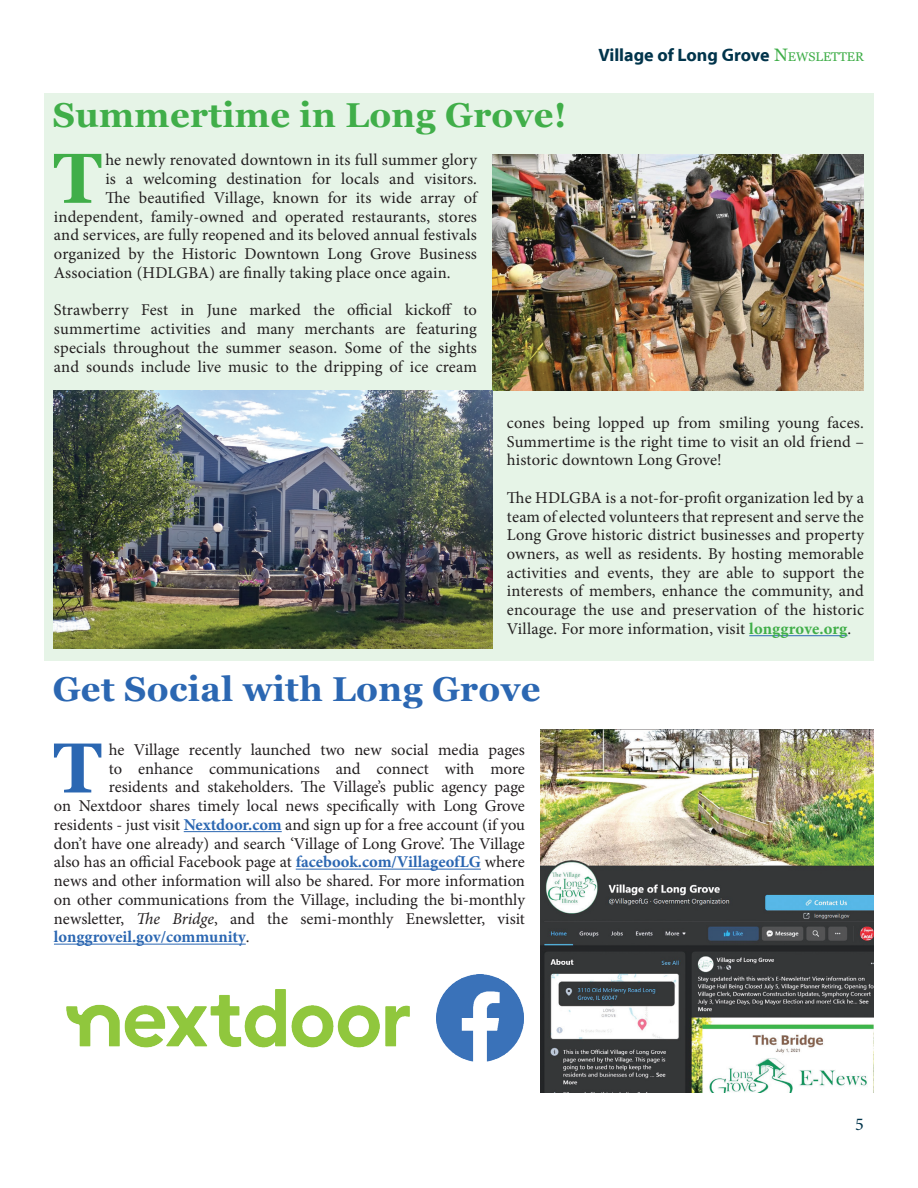
<style>
.page{position:relative;width:918px;height:1188px;background:#fff}
.page>*{position:absolute;margin:0;border:0;box-sizing:border-box;transform-origin:0 0}
.t1{font:700 70.65px "Georgia";color:#40ae49}
.t2{font:700 70.65px "Georgia";color:#2b67b2}
.t3{font:700 34.5px "Georgia";letter-spacing:.01em;color:#40ae49}
.t4{font:700 34.5px "Georgia";letter-spacing:.01em;color:#2b67b2}
.t5{font:700 18px "Myriad Pro";color:#00344b}
.t6{font:18px "Minion Pro";color:#00344b}
.t7{font:16.5px/18.8px "Minion Pro";color:#231f20;text-align:justify}
.t8{font:700 16.5px "Minion Pro";letter-spacing:-.005em;color:#2b67b2}
.s1{font-family:"Georgia";font-weight:400;color:#40ae49}
.s2{font-family:"Georgia";font-weight:400;font-size:12.6px;color:#40ae49}
.s3{font-weight:700;color:#40ae49}
.s4{font-weight:700;color:#2b67b2}
.s5{font-style:italic}
.s6{font-weight:400;color:#231f20}
</style>
<div class="page">
<div style="left:44px;top:94px;width:830px;height:567px;background:#e6f4e7"></div>
<hr style="left:749px;top:635px;width:99px;height:1px;background:#2b67b2">
<img style="left:492px;top:155px;width:372px;height:236px">
<img style="left:54px;top:391px;width:438px;height:258px">
<hr style="left:184px;top:831px;width:98px;height:1px;background:#2b67b2">
<hr style="left:296px;top:869px;width:185px;height:1px;background:#2b67b2">
<hr style="left:54px;top:944px;width:192px;height:1px;background:#2b67b2">
<img style="left:541px;top:729px;width:333px;height:363px">
<img style="left:66px;top:989px;width:344px;height:59px">
<img style="left:437px;top:974px;width:87px;height:87px">
<p class="t3" style="left:53px;top:89px;width:516px">Summertime in Long Grove!</p>
<p class="t1" style="left:54px;top:125px;width:50px">T</p>
<p class="t7" style="left:105px;top:151px;width:373px">he newly renovated downtown in its full summer glory</p>
<p class="t7" style="left:105px;top:169px;width:373px">is a welcoming destination for locals and visitors.</p>
<p class="t7" style="left:105px;top:188px;width:373px">The beautified Village, known for its wide array of</p>
<p class="t7" style="left:54px;top:207px;width:425px">independent, family-owned and operated restaurants, stores</p>
<p class="t7" style="left:54px;top:226px;width:425px">and services, are fully reopened and its beloved annual festivals</p>
<p class="t7" style="left:54px;top:244px;width:424px">organized by the Historic Downtown Long Grove Business</p>
<p class="t7" style="left:54px;top:263px;width:398px">Association (HDLGBA) are finally taking place once again.</p>
<p class="t7" style="left:54px;top:301px;width:425px">Strawberry Fest in June marked the official kickoff to summertime activities and many merchants are featuring specials throughout the summer season. Some of the sights and sounds include live music to the dripping of ice cream</p>
<p class="t5" style="left:598px;top:43px;width:267px">Village of Long Grove <span class="s1">N</span><span class="s2">EWSLETTER</span></p>
<p class="t7" style="left:507px;top:413px;width:359px">cones being lopped up from smiling young faces.<br>Summertime is the right time to visit an old friend – historic downtown Long Grove!</p>
<p class="t7" style="left:507px;top:488px;width:359px">The HDLGBA is a not-for-profit organization led by a team of elected volunteers that represent and serve the Long Grove historic district businesses and property owners, as well as residents. By hosting memorable activities and events, they are able to support the interests of members, enhance the community, and encourage the use and preservation of the historic Village. For more information, visit <span class="s3">longgrove.org</span>.</p>
<p class="t4" style="left:53px;top:663px;width:489px">Get Social with Long Grove</p>
<p class="t2" style="left:54px;top:715px;width:50px">T</p>
<p class="t7" style="left:109px;top:740px;width:418px">he Village recently launched two new social media pages</p>
<p class="t7" style="left:109px;top:759px;width:418px">to enhance communications and connect with more</p>
<p class="t7" style="left:109px;top:778px;width:418px">residents and stakeholders. The Village’s public agency page</p>
<p class="t7" style="left:54px;top:797px;width:473px">on Nextdoor shares timely local news specifically with Long Grove</p>
<p class="t7" style="left:54px;top:815px;width:473px">residents - just visit <span class="s4">Nextdoor.com</span> and sign up for a free account (if you</p>
<p class="t7" style="left:54px;top:834px;width:472px">don’t have one already) and search ‘Village of Long Grove’. The Village</p>
<p class="t7" style="left:54px;top:853px;width:472px">also has an official Facebook page at <span class="s4">facebook.com/VillageofLG</span> where</p>
<p class="t7" style="left:54px;top:872px;width:473px">news and other information will also be shared. For more information</p>
<p class="t7" style="left:54px;top:890px;width:472px">on other communications from the Village, including the bi-monthly</p>
<p class="t7" style="left:54px;top:909px;width:473px">newsletter, <span class="s5">The Bridge</span>, and the semi-monthly Enewsletter, visit</p>
<p class="t8" style="left:54px;top:926px;width:197px">longgroveil.gov/community<span class="s6">.</span></p>
<p class="t6" style="left:855px;top:1112px;width:10px">5</p>
</div>
